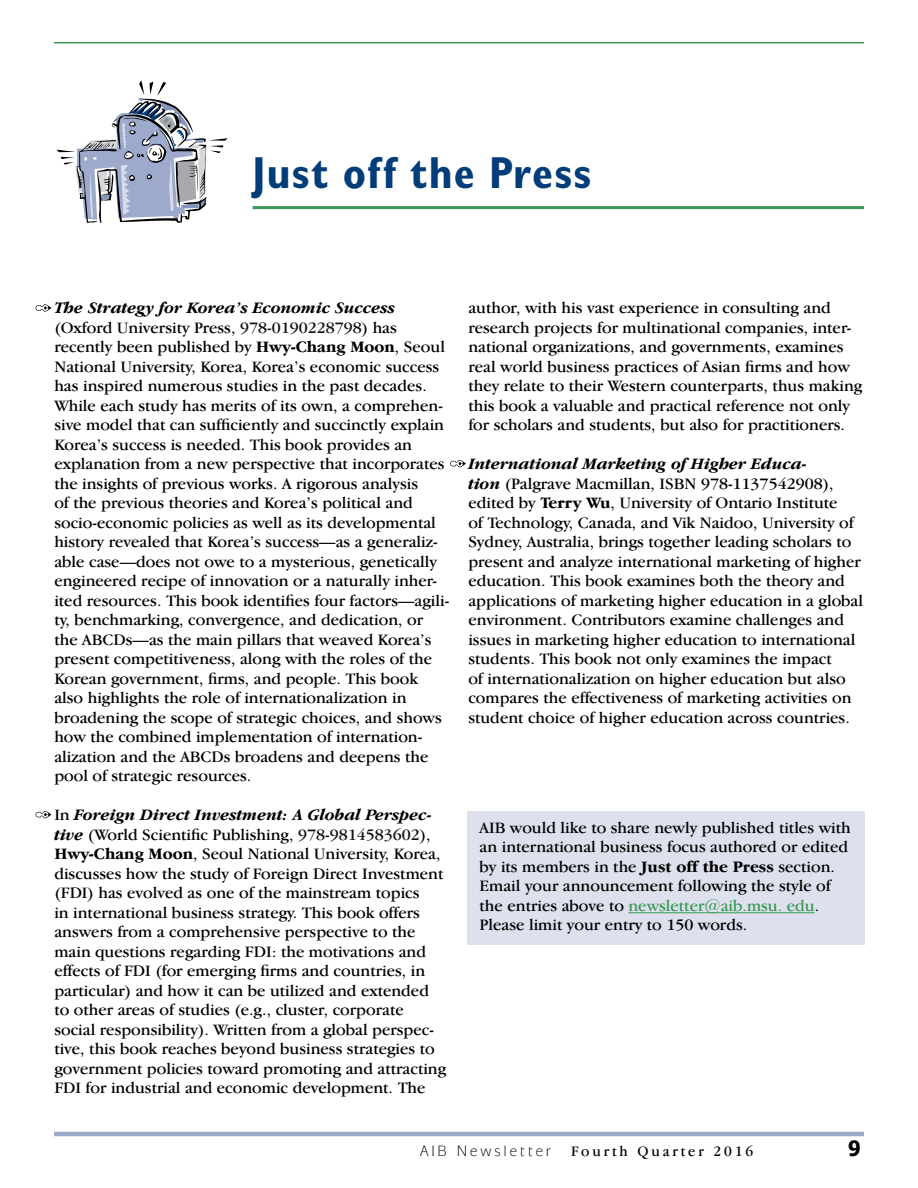
<style>
.page{position:relative;width:918px;height:1188px;background:#fff}
.page>*{position:absolute;margin:0;border:0;box-sizing:border-box;transform-origin:0 0}
.t1{font:45px "Classical Sans Bold Cond DTC";letter-spacing:.025em;color:#003d79}
.t2{font:700 21px "Tahoma";color:#000;scale:.95 1}
.t3{font:16.5px/19.5px "Garamond IT Cby BT";color:#000}
.t4{font:15px "Garamond IT Cby BT";letter-spacing:.2em;color:#000;scale:.95 1}
.t5{font:15px "Mixage IT Cby BT";letter-spacing:.2em;color:#000;scale:.95 1}
.s1{font-weight:700;font-style:italic}
.s2{color:#111}
.s3{font-weight:700}
.s4{color:#399853}
</style>
<div class="page">
<hr style="left:54px;top:1132px;width:810px;height:4px;background:#9eaacb">
<hr style="left:54px;top:42px;width:810px;height:2px;background:#399853">
<svg style="left:450px;top:460px;width:16px;height:7px"></svg>
<svg style="left:36px;top:811px;width:15px;height:7px"></svg>
<svg style="left:36px;top:304px;width:15px;height:8px"></svg>
<hr style="left:253px;top:206px;width:611px;height:3px;background:#399853">
<svg style="left:56px;top:80px;width:172px;height:143px"></svg>
<div style="left:467px;top:811px;width:397px;height:133px;background:#dee1ed"></div>
<hr style="left:628px;top:912px;width:187px;height:1px;background:#399853">
<h1 class="t1" style="left:253px;top:147px;width:340px">Just off the Press</h1>
<p class="t3" style="left:54px;top:298px;width:396px"><span class="s1">The Strategy for Korea’s Economic Success </span>(Oxford University Press, <span class="s2">978-0190228798</span>) has recently been published by <span class="s3">Hwy-Chang Moon</span>, Seoul National University, Korea, Korea’s economic success has inspired numerous studies in the past decades.<br>While each study has merits of its own, a comprehen&shy;sive model that can sufficiently and succinctly explain Korea’s success is needed. This book provides an explanation from a new perspective that incorporates the insights of previous works. A rigorous analysis<br>of the previous theories and Korea’s political and socio-economic policies as well as its developmental history revealed that Korea’s success—as a generaliz&shy;able case—does not owe to a mysterious, genetically engineered recipe of innovation or a naturally inher&shy;ited resources. This book identifies four factors—agili&shy;ty, benchmarking, convergence, and dedication, or the ABCDs—as the main pillars that weaved Korea’s present competitiveness, along with the roles of the Korean government, firms, and people. This book also highlights the role of internationalization in broadening the scope of strategic choices, and shows how the combined implementation of internation&shy;alization and the ABCDs broadens and deepens the pool of strategic resources.</p>
<p class="t3" style="left:54px;top:805px;width:393px">In <span class="s1">Foreign Direct Investment: A Global Perspec&shy;tive</span> (World Scientific Publishing<span class="s2">, 978-9814583602</span>), <span class="s3">Hwy-Chang Moon</span>, Seoul National University, Korea, discusses how the study of Foreign Direct Investment (FDI) has evolved as one of the mainstream topics<br>in international business strategy. This book offers answers from a comprehensive perspective to the main questions regarding FDI: the motivations and effects of FDI (for emerging firms and countries, in particular) and how it can be utilized and extended to other areas of studies (e.g., cluster, corporate social responsibility). Written from a global perspec&shy;tive, this book reaches beyond business strategies to government policies toward promoting and attracting FDI for industrial and economic development. The</p>
<p class="t3" style="left:468px;top:298px;width:395px">author, with his vast experience in consulting and research projects for multinational companies, inter&shy;national organizations, and governments, examines real world business practices of Asian firms and how they relate to their Western counterparts, thus making this book a valuable and practical reference not only for scholars and students, but also for practitioners.</p>
<p class="t3" style="left:468px;top:454px;width:396px"><span class="s1">International Marketing of Higher Educa-<br>tion</span> (Palgrave Macmillan, ISBN 978-1137542908), edited by <span class="s3">Terry Wu</span>, University of Ontario Institute<br>of Technology, Canada, and Vik Naidoo, University of Sydney, Australia, brings together leading scholars to present and analyze international marketing of higher education. This book examines both the theory and applications of marketing higher education in a global environment. Contributors examine challenges and issues in marketing higher education to international students. This book not only examines the impact<br>of internationalization on higher education but also compares the effectiveness of marketing activities on student choice of higher education across countries.</p>
<p class="t3" style="left:480px;top:818px;width:373px">AIB would like to share newly published titles with an international business focus authored or edited by its members in the <span class="s3">Just off the Press</span> section.<br>Email your announcement following the style of the entries above to <span class="s4">newsletter@aib.msu. edu</span>.<br>Please limit your entry to 150 words.</p>
<p class="t5" style="left:420px;top:1142px;width:140px">AIB Newsletter</p>
<p class="t4" style="left:571px;top:1142px;width:193px">Fourth Quarter 2016</p>
<p class="t2" style="left:848px;top:1134px;width:15px">9</p>
</div>
